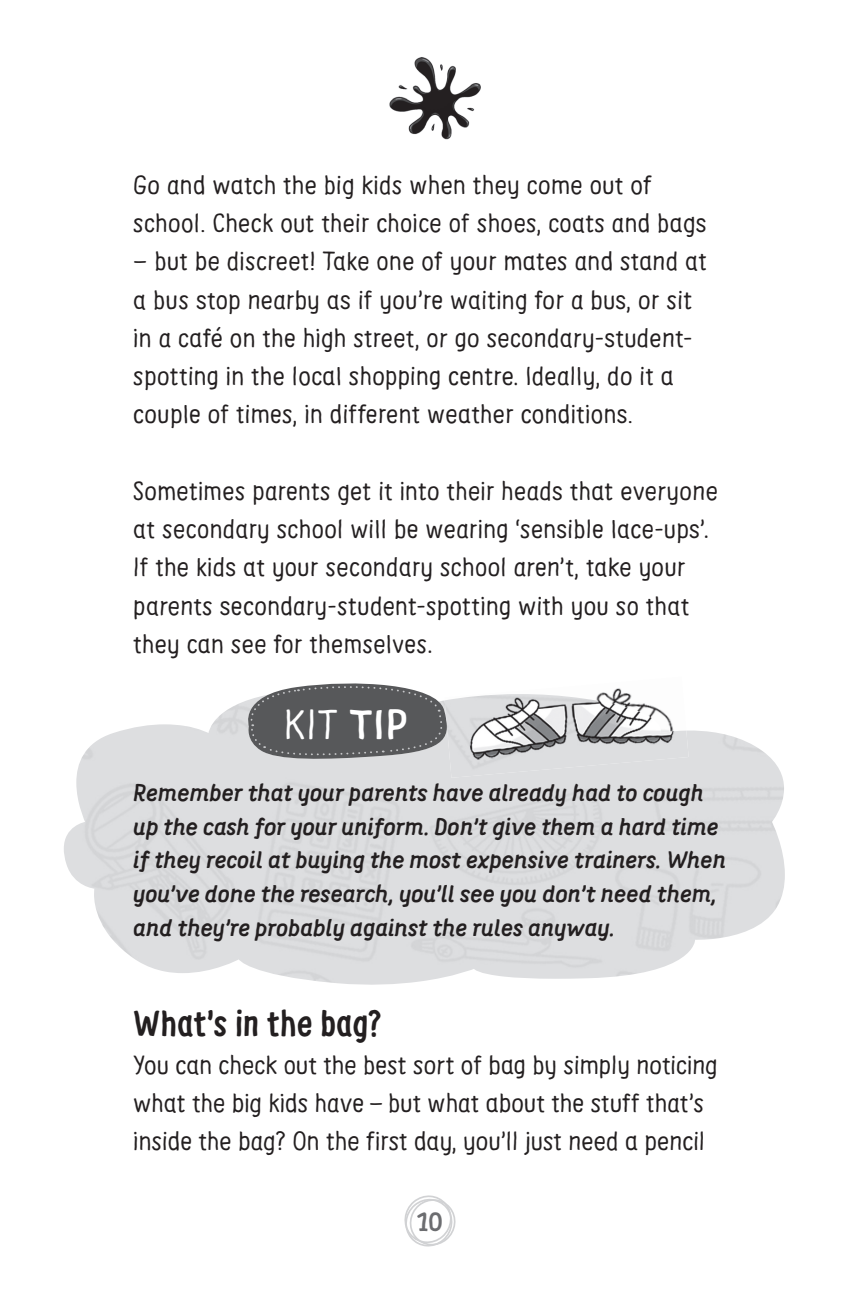
<style>
.page{position:relative;width:860px;height:1300px;background:#fff}
.page>*{position:absolute;margin:0;border:0;box-sizing:border-box;transform-origin:0 0}
.t1{font:41.4px "Supernett";color:#fff}
.t2{font:700 36px "Supernett Condensed";letter-spacing:.01em;color:#231f20}
.t3{font:700 27px "Supernett";color:#6c6d70}
.t4{font:25.88px/38.2px "Supernett";letter-spacing:.01em;color:#231f20}
.t5{font:italic 700 23.62px/33.8px "Supernett";color:#231f20}
.s1{font-weight:700}
</style>
<div class="page">
<svg style="left:404px;top:1195px;width:52px;height:52px"></svg>
<img style="left:599px;top:688px;width:31px;height:6px">
<img style="left:444px;top:694px;width:244px;height:84px">
<svg style="left:238px;top:683px;width:213px;height:77px;background:#797a7b"></svg>
<img style="left:389px;top:57px;width:92px;height:83px">
<p class="t4" style="left:133px;top:165px;width:575px">Go and watch the big kids when they come out of school. Check out their choice of shoes, coats and bags</p>
<p class="t4" style="left:133px;top:242px;width:575px">– but be discreet! Take one of your mates and stand at a bus stop nearby as if you’re waiting for a bus, or sit in a café on the high street, or go secondary-student&shy;spotting in the local shopping centre. Ideally, do it a couple of times, in different weather conditions.</p>
<p class="t4" style="left:133px;top:471px;width:586px">Sometimes parents get it into their heads that everyone at secondary school will be wearing ‘sensible lace-ups’.<br>If the kids at your secondary school aren’t, take your parents secondary-student-spotting with you so that they can see for themselves.</p>
<h1 class="t1" style="left:284px;top:699px;width:125px">KIT <span class="s1">TIP</span></h1>
<p class="t5" style="left:133px;top:775px;width:594px">Remember that your parents have already had to cough up the cash for your uniform. Don’t give them a hard time if they recoil at buying the most expensive trainers. When you’ve done the research, you’ll see you don’t need them, and they’re probably against the rules anyway.</p>
<h2 class="t2" style="left:133px;top:1000px;width:250px">What’s in the bag?</h2>
<p class="t4" style="left:133px;top:1045px;width:586px">You can check out the best sort of bag by simply noticing what the big kids have – but what about the stuff that’s inside the bag? On the first day, you’ll just need a pencil</p>
<p class="t3" style="left:417px;top:1204px;width:28px">10</p>
</div>
